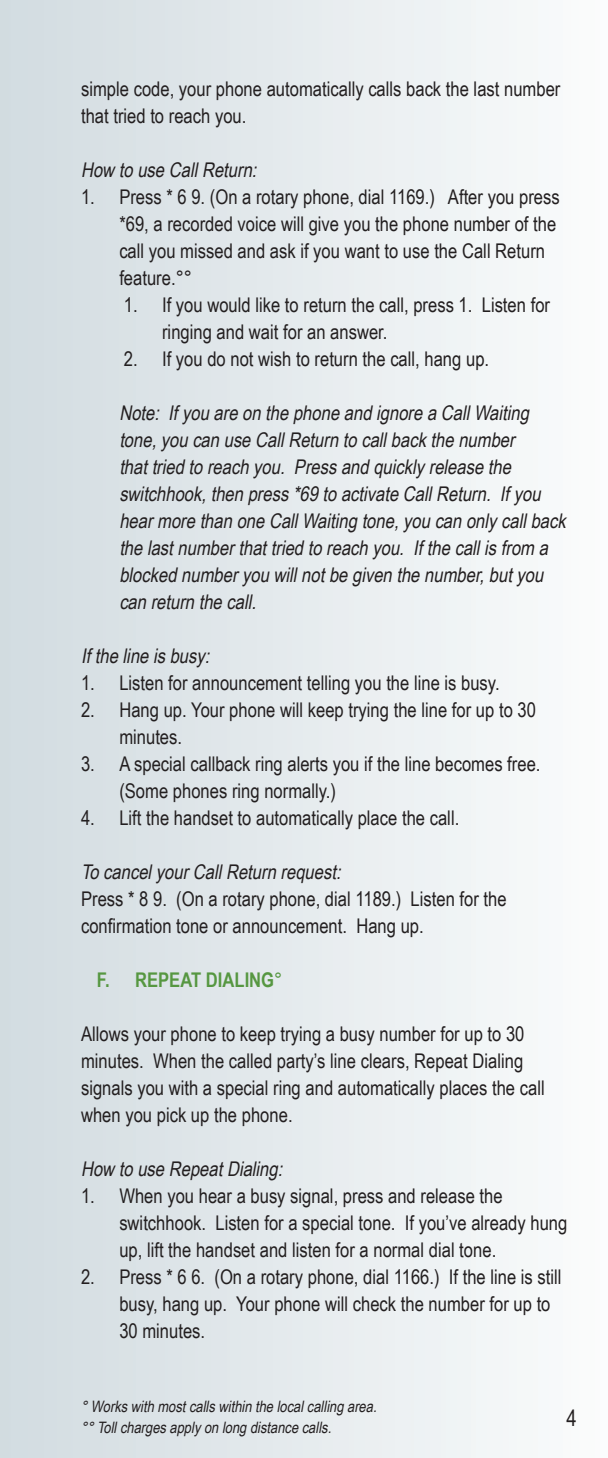
<style>
.page{position:relative;width:608px;height:1458px;background:#fff}
.page>*{position:absolute;margin:0;border:0;box-sizing:border-box;transform-origin:0 0}
.t1{font:22.5px "Arial Narrow";color:#231f20}
.t2{font:20.25px/27px "Arial Narrow";color:#231f20}
.t3{font:italic 20.25px/27px "Arial Narrow";color:#231f20}
.t4{font:700 20.25px "Arial Narrow";color:#569741}
.t5{font:italic 15.75px/20.2px "Arial Narrow";color:#231f20}
.s1{font-weight:400}
</style>
<div class="page">
<div style="left:0;top:0;width:608px;height:1458px;background:linear-gradient(to right,#d1dbe0,#fbfcfc)"></div>
<p class="t2" style="left:81px;top:74px;width:481px">simple code, your phone automatically calls back the last number that tried to reach you.</p>
<p class="t3" style="left:81px;top:155px;width:182px">How touseCallReturn:</p>
<p class="t2" style="left:119px;top:182px;width:442px;text-indent:-38px">1. Press * 6 9. (On a rotary phone, dial 1169.) After you press *69, a recorded voice will give you the phone number of the call you missed and ask if you want to use the Call Return feature.°°</p>
<p class="t2" style="left:162px;top:290px;width:389px;text-indent:-38px">1. If you would like to return the call, press 1. Listen for ringing and wait for an answer.</p>
<p class="t2" style="left:124px;top:344px;width:367px">2. If you do not wish to return the call, hang up.</p>
<p class="t3" style="left:119px;top:398px;width:453px">Note: IfyouareonthephoneandignoreaCallWaiting tone,youcanuseCallReturntocallbackthenumber thattriedtoreachyou. Pressandquicklyreleasethe switchhook,thenpress*69toactivateCallReturn. Ifyou hearmorethanoneCallWaitingtone,youcanonlycallback thelastnumberthattriedtoreachyou. Ifthecallisfrom a blockednumberyouwillnotbegiventhenumber,butyou canreturnthecall.</p>
<p class="t3" style="left:81px;top:641px;width:135px">Ifthelineisbusy:</p>
<p class="t2" style="left:81px;top:668px;width:420px">1. Listen for announcement telling you the line is busy.</p>
<p class="t2" style="left:119px;top:695px;width:418px;text-indent:-38px">2. Hang up. Your phone will keep trying the line for up to 30 minutes.</p>
<p class="t2" style="left:119px;top:749px;width:422px;text-indent:-38px">3. A special callback ring alerts you if the line becomes free. (Some phones ring normally.)</p>
<p class="t2" style="left:81px;top:803px;width:379px">4. Lift the handset to automatically place the call.</p>
<p class="t3" style="left:81px;top:857px;width:266px">TocancelyourCallReturnrequest:</p>
<p class="t2" style="left:81px;top:884px;width:427px">Press * 8 9. (On a rotary phone, dial 1189.) Listen for the confirmation tone or announcement. Hang up.</p>
<p class="t4" style="left:97px;top:964px;width:187px">F. REPEAT DIALING<span class="s1">°</span></p>
<p class="t2" style="left:81px;top:1019px;width:465px">Allows your phone to keep trying a busy number for up to 30 minutes. When the called party’s line clears, Repeat Dialing signals you with a special ring and automatically places the call when you pick up the phone.</p>
<p class="t3" style="left:81px;top:1154px;width:208px">How touseRepeatDialing:</p>
<p class="t2" style="left:119px;top:1181px;width:449px;text-indent:-38px">1. When you hear a busy signal, press and release the switchhook. Listen for a special tone. If you’ve already hung up, lift the handset and listen for a normal dial tone.</p>
<p class="t2" style="left:119px;top:1262px;width:443px;text-indent:-38px">2. Press * 6 6. (On a rotary phone, dial 1166.) If the line is still busy, hang up. Your phone will check the number for up to<br>30 minutes.</p>
<p class="t5" style="left:81px;top:1396px;width:301px">°Workswithmostcallswithinthelocalcallingarea. °°Tollchargesapplyonlongdistancecalls.</p>
<p class="t1" style="left:566px;top:1402px;width:12px">4</p>
</div>
